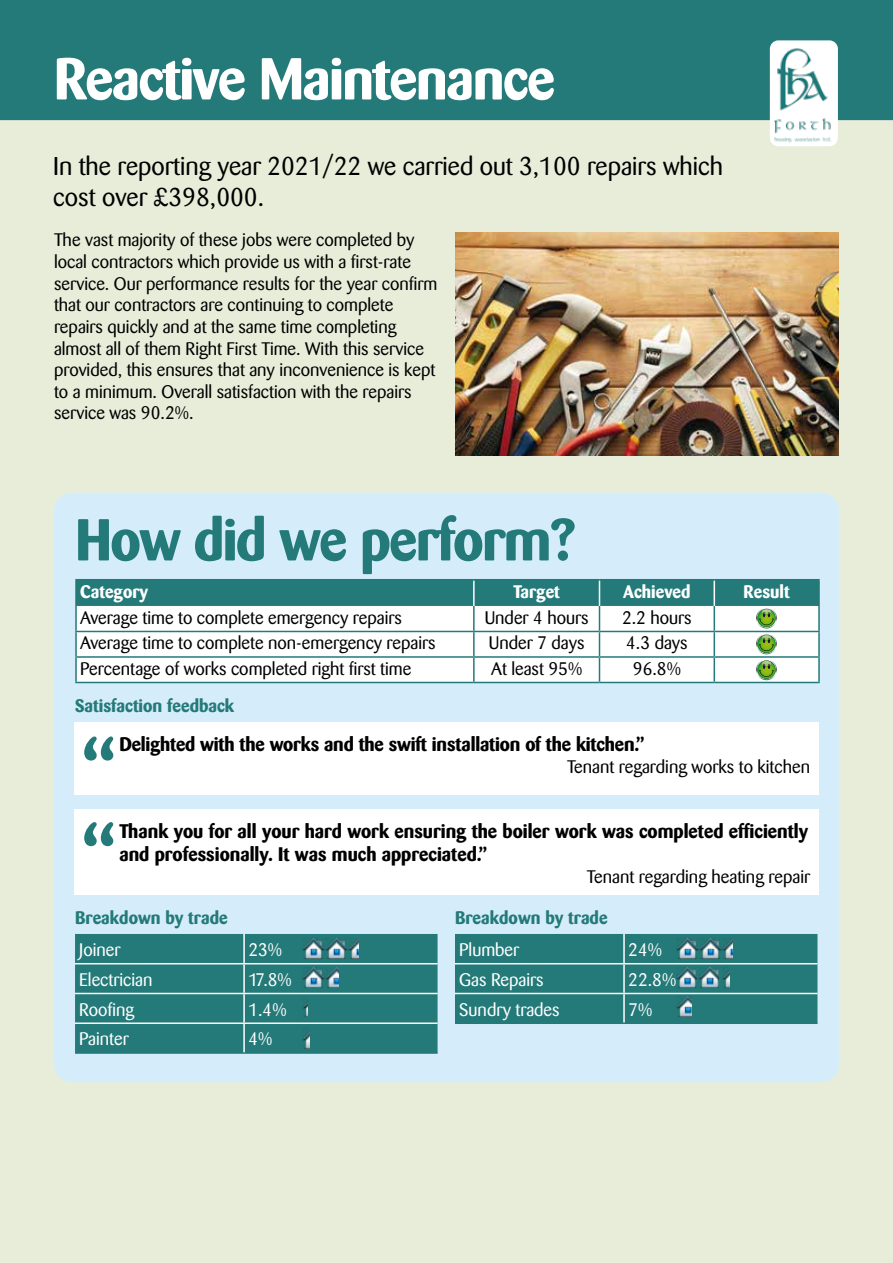
<style>
.page{position:relative;width:893px;height:1263px;background:#e8edda}
.page>*{position:absolute;margin:0;border:0;box-sizing:border-box;transform-origin:0 0}
.t1{font:700 58.5px "Barmeno";letter-spacing:-.025em;color:#fff}
.t2{font:700 58.5px "Barmeno";letter-spacing:-.025em;color:#247a79}
.t3{font:25.5px/30.6px "Barmeno";color:#000}
.t4{font:700 19.5px/23.4px "Barmeno";color:#000}
.t5{font:18px/21.6px "Barmeno";color:#000}
.t6{font:18px "Barmeno";color:#fff}
.t7{font:700 18px "Barmeno";color:#247a79}
.t8{font:700 18px "Barmeno";color:#fff}
</style>
<div class="page">
<div style="left:0;top:0;width:893px;height:120px;background:#247a79"></div>
<div style="left:54px;top:493px;width:785px;height:589px;background:#d5edfa;border-radius:18px"></div>
<div style="left:75px;top:934px;width:363px;height:118px;background:#247a79"></div>
<hr style="left:75px;top:1052px;width:169px;height:2px;background:#247a79">
<hr style="left:244px;top:1052px;width:194px;height:2px;background:#247a79">
<hr style="left:243px;top:934px;width:2px;height:29px;background:#fff">
<hr style="left:75px;top:963px;width:169px;height:1px;background:#fff">
<hr style="left:244px;top:963px;width:194px;height:1px;background:#fff">
<hr style="left:243px;top:964px;width:2px;height:29px;background:#fff">
<hr style="left:75px;top:993px;width:169px;height:1px;background:#fff">
<hr style="left:244px;top:993px;width:194px;height:1px;background:#fff">
<hr style="left:243px;top:994px;width:2px;height:28px;background:#fff">
<hr style="left:75px;top:1022px;width:169px;height:2px;background:#fff">
<hr style="left:244px;top:1022px;width:194px;height:2px;background:#fff">
<hr style="left:243px;top:1024px;width:2px;height:28px;background:#fff">
<div style="left:455px;top:934px;width:362px;height:88px;background:#247a79"></div>
<hr style="left:455px;top:1022px;width:169px;height:2px;background:#247a79">
<hr style="left:624px;top:1022px;width:193px;height:2px;background:#247a79">
<hr style="left:623px;top:934px;width:2px;height:29px;background:#fff">
<hr style="left:455px;top:963px;width:169px;height:1px;background:#fff">
<hr style="left:624px;top:963px;width:193px;height:1px;background:#fff">
<hr style="left:623px;top:964px;width:2px;height:29px;background:#fff">
<hr style="left:455px;top:993px;width:169px;height:1px;background:#fff">
<hr style="left:624px;top:993px;width:193px;height:1px;background:#fff">
<hr style="left:623px;top:994px;width:2px;height:28px;background:#fff">
<img style="left:302px;top:937px;width:56px;height:22px">
<img style="left:302px;top:966px;width:37px;height:23px">
<img style="left:302px;top:996px;width:5px;height:22px">
<img style="left:302px;top:1027px;width:8px;height:23px">
<img style="left:676px;top:937px;width:56px;height:22px">
<img style="left:676px;top:966px;width:20px;height:23px">
<img style="left:676px;top:996px;width:15px;height:22px">
<hr style="left:75px;top:631px;width:399px;height:1px;background:#247a79">
<hr style="left:714px;top:631px;width:106px;height:1px;background:#247a79">
<hr style="left:75px;top:656px;width:399px;height:2px;background:#247a79">
<hr style="left:714px;top:656px;width:106px;height:2px;background:#247a79">
<hr style="left:75px;top:579px;width:399px;height:1px;background:#247a79">
<hr style="left:75px;top:580px;width:2px;height:26px;background:#247a79">
<hr style="left:474px;top:579px;width:125px;height:1px;background:#247a79">
<hr style="left:599px;top:579px;width:115px;height:1px;background:#247a79">
<hr style="left:714px;top:579px;width:106px;height:1px;background:#247a79">
<hr style="left:818px;top:580px;width:2px;height:26px;background:#247a79">
<hr style="left:75px;top:606px;width:2px;height:25px;background:#247a79">
<hr style="left:818px;top:606px;width:2px;height:25px;background:#247a79">
<hr style="left:75px;top:632px;width:2px;height:24px;background:#247a79">
<hr style="left:818px;top:632px;width:2px;height:24px;background:#247a79">
<hr style="left:75px;top:658px;width:2px;height:24px;background:#247a79">
<hr style="left:818px;top:658px;width:2px;height:24px;background:#247a79">
<hr style="left:75px;top:682px;width:399px;height:1px;background:#247a79">
<hr style="left:474px;top:682px;width:125px;height:1px;background:#247a79">
<hr style="left:599px;top:682px;width:115px;height:1px;background:#247a79">
<hr style="left:714px;top:682px;width:106px;height:1px;background:#247a79">
<svg style="left:76px;top:580px;width:743px;height:102px;background:#bdd7d5"></svg>
<img style="left:698px;top:966px;width:20px;height:23px">
<img style="left:722px;top:966px;width:8px;height:23px">
<div style="left:74px;top:723px;width:744px;height:72px;background:#fff"></div>
<img style="left:455px;top:233px;width:384px;height:222px">
<svg style="left:84px;top:736px;width:29px;height:24px"></svg>
<div style="left:74px;top:809px;width:744px;height:85px;background:#fff"></div>
<svg style="left:84px;top:822px;width:29px;height:24px"></svg>
<div style="left:770px;top:40px;width:68px;height:106px;background:#fff;border-radius:9px"></div>
<img style="left:775px;top:48px;width:58px;height:98px">
<h1 class="t1" style="left:54px;top:44px;width:503px">Reactive Maintenance</h1>
<h2 class="t3" style="left:53px;top:151px;width:671px">In the reporting year 2021/22 we carried out 3,100 repairs which cost over £398,000.</h2>
<p class="t5" style="left:54px;top:230px;width:385px">The vast majority of these jobs were completed by local contractors which provide us with a first-rate service. Our performance results for the year confirm that our contractors are continuing to complete repairs quickly and at the same time completing almost all of them Right First Time. With this service provided, this ensures that any inconvenience is kept to a minimum. Overall satisfaction with the repairs service was 90.2%.</p>
<h1 class="t2" style="left:75px;top:505px;width:502px">How did we perform?</h1>
<p class="t8" style="left:80px;top:581px;width:69px">Category</p>
<p class="t8" style="left:513px;top:581px;width:48px">Target</p>
<p class="t8" style="left:623px;top:581px;width:69px">Achieved</p>
<p class="t8" style="left:744px;top:581px;width:48px">Result</p>
<p class="t5" style="left:80px;top:607px;width:323px">Average time to complete emergency repairs</p>
<p class="t5" style="left:485px;top:607px;width:105px">Under 4 hours</p>
<p class="t5" style="left:622px;top:607px;width:71px">2.2 hours</p>
<p class="t5" style="left:80px;top:632px;width:357px">Average time to complete non-emergency repairs</p>
<p class="t5" style="left:489px;top:632px;width:97px">Under 7 days</p>
<p class="t5" style="left:626px;top:632px;width:63px">4.3 days</p>
<p class="t5" style="left:80px;top:658px;width:333px">Percentage of works completed right first time</p>
<p class="t5" style="left:491px;top:658px;width:93px">At least 95%</p>
<p class="t5" style="left:633px;top:658px;width:50px">96.8%</p>
<p class="t7" style="left:75px;top:695px;width:161px">Satisfaction feedback</p>
<p class="t4" style="left:119px;top:732px;width:527px">Delighted with the works and the swift installation of the kitchen.”</p>
<p class="t5" style="left:567px;top:756px;width:244px">Tenant regarding works to kitchen</p>
<p class="t4" style="left:119px;top:819px;width:690px">Thank you for all your hard work ensuring the boiler work was completed efficiently and professionally. It was much appreciated.”</p>
<p class="t5" style="left:587px;top:866px;width:225px">Tenant regarding heating repair</p>
<p class="t7" style="left:75px;top:907px;width:154px">Breakdown by trade</p>
<p class="t7" style="left:455px;top:907px;width:154px">Breakdown by trade</p>
<p class="t6" style="left:79px;top:939px;width:43px">Joiner</p>
<p class="t6" style="left:248px;top:939px;width:35px">23%</p>
<p class="t6" style="left:79px;top:969px;width:75px">Electrician</p>
<p class="t6" style="left:248px;top:969px;width:45px">17.8%</p>
<p class="t6" style="left:79px;top:999px;width:56px">Roofing</p>
<p class="t6" style="left:248px;top:999px;width:40px">1.4%</p>
<p class="t6" style="left:79px;top:1029px;width:51px">Painter</p>
<p class="t6" style="left:248px;top:1029px;width:26px">4%</p>
<p class="t6" style="left:459px;top:939px;width:61px">Plumber</p>
<p class="t6" style="left:628px;top:939px;width:35px">24%</p>
<p class="t6" style="left:459px;top:969px;width:86px">Gas Repairs</p>
<p class="t6" style="left:628px;top:969px;width:50px">22.8%</p>
<p class="t6" style="left:459px;top:999px;width:102px">Sundry trades</p>
<p class="t6" style="left:628px;top:999px;width:26px">7%</p>
</div>
